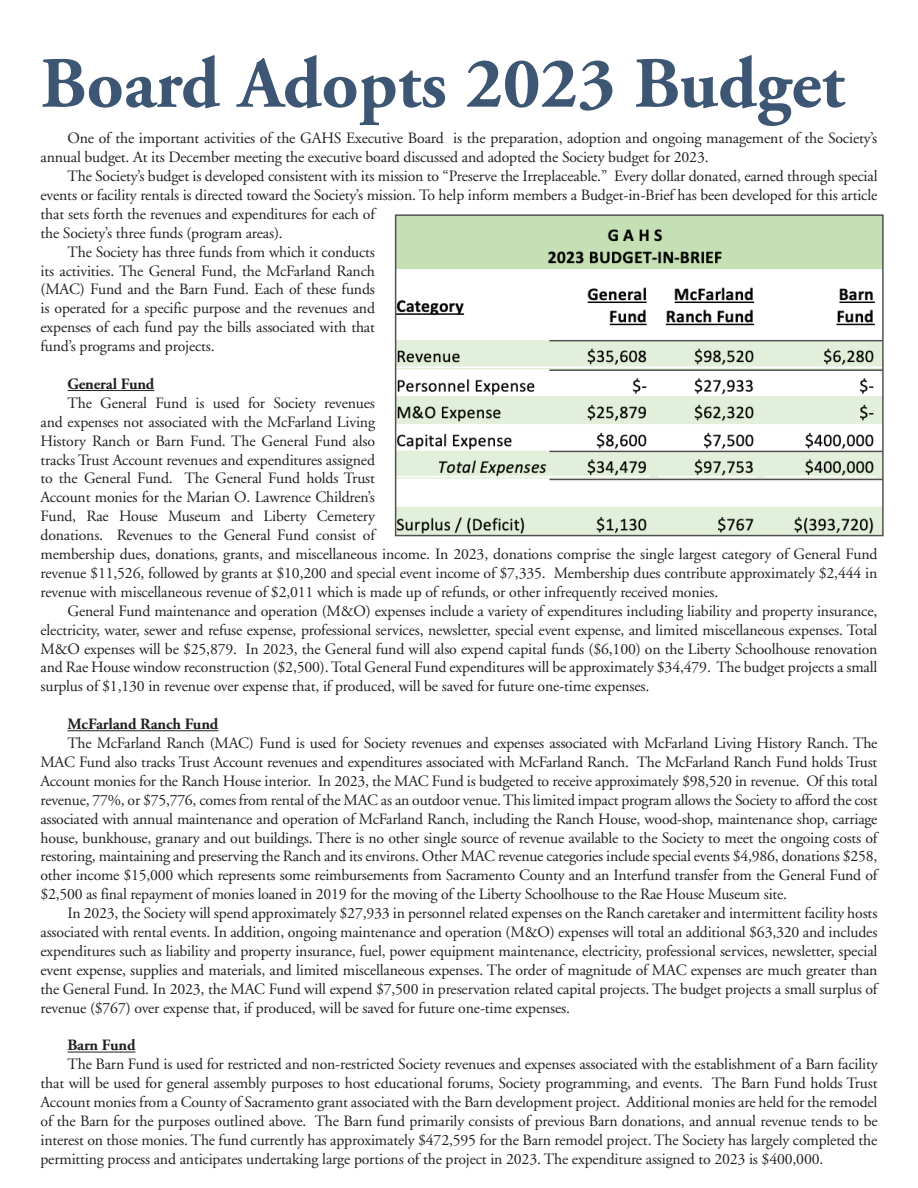
<style>
.page{position:relative;width:918px;height:1188px;background:#fff}
.page>*{position:absolute;margin:0;border:0;box-sizing:border-box;transform-origin:0 0}
.t1{font:700 72px "Adobe Garamond";color:#3c5673}
.t2{font:15.75px/18.9px "Adobe Garamond";letter-spacing:-.01em;color:#231f20;text-align:justify}
.t3{font:700 15.75px "Adobe Garamond";letter-spacing:-.01em;color:#231f20}
</style>
<div class="page">
<hr style="left:68px;top:390px;width:86px;height:1px;background:#231f20">
<hr style="left:68px;top:730px;width:150px;height:1px;background:#231f20">
<hr style="left:68px;top:1052px;width:68px;height:1px;background:#231f20">
<img style="left:394px;top:214px;width:490px;height:323px">
<h1 class="t1" style="left:40px;top:45px;width:806px">Board Adopts 2023 Budget</h1>
<p class="t2" style="left:41px;top:129px;width:838px;text-indent:27px">One of the important activities of the GAHS Executive Board is the preparation, adoption and ongoing management of the Society’s annual budget. At its December meeting the executive board discussed and adopted the Society budget for 2023.</p>
<p class="t2" style="left:68px;top:167px;width:812px">The Society’s budget is developed consistent with its mission to “Preserve the Irreplaceable.” Every dollar donated, earned through special</p>
<p class="t2" style="left:41px;top:186px;width:838px">events or facility rentals is directed toward the Society’s mission. To help inform members a Budget-in-Brief has been developed for this article</p>
<p class="t2" style="left:41px;top:205px;width:336px">that sets forth the revenues and expenditures for each of</p>
<p class="t2" style="left:41px;top:224px;width:244px">the Society’s three funds (program areas).</p>
<p class="t2" style="left:68px;top:243px;width:309px">The Society has three funds from which it conducts</p>
<p class="t2" style="left:41px;top:262px;width:336px">its activities. The General Fund, the McFarland Ranch</p>
<p class="t2" style="left:41px;top:280px;width:336px">(MAC) Fund and the Barn Fund. Each of these funds</p>
<p class="t2" style="left:41px;top:299px;width:336px">is operated for a specific purpose and the revenues and</p>
<p class="t2" style="left:41px;top:318px;width:336px">expenses of each fund pay the bills associated with that</p>
<p class="t2" style="left:41px;top:337px;width:176px">fund’s programs and projects.</p>
<p class="t3" style="left:68px;top:375px;width:88px">General Fund</p>
<p class="t2" style="left:41px;top:394px;width:839px;text-align:left;text-indent:27px">The General Fund is used for Society revenues<br>and expenses not associated with the McFarland Living<br>History Ranch or Barn Fund. The General Fund also<br>tracks Trust Account revenues and expenditures assigned<br>to the General Fund. The General Fund holds Trust<br>Account monies for the Marian O. Lawrence Children’s<br>Fund, Rae House Museum and Liberty Cemetery<br>donations. Revenues to the General Fund consist of<br>membership dues, donations, grants, and miscellaneous income. In 2023, donations comprise the single largest category of General Fund revenue $11,526, followed by grants at $10,200 and special event income of $7,335. Membership dues contribute approximately $2,444 in revenue with miscellaneous revenue of $2,011 which is made up of refunds, or other infrequently received monies.</p>
<p class="t2" style="left:41px;top:602px;width:839px;text-indent:27px">General Fund maintenance and operation (M&amp;O) expenses include a variety of expenditures including liability and property insurance, electricity, water, sewer and refuse expense, professional services, newsletter, special event expense, and limited miscellaneous expenses. Total M&amp;O expenses will be $25,879. In 2023, the General fund will also expend capital funds ($6,100) on the Liberty Schoolhouse renovation and Rae House window reconstruction ($2,500). Total General Fund expenditures will be approximately $34,479. The budget projects a small surplus of $1,130 in revenue over expense that, if produced, will be saved for future one-time expenses.</p>
<p class="t3" style="left:68px;top:716px;width:152px">McFarland Ranch Fund</p>
<p class="t2" style="left:41px;top:734px;width:839px;text-indent:27px">The McFarland Ranch (MAC) Fund is used for Society revenues and expenses associated with McFarland Living History Ranch. The MAC Fund also tracks Trust Account revenues and expenditures associated with McFarland Ranch. The McFarland Ranch Fund holds Trust Account monies for the Ranch House interior. In 2023, the MAC Fund is budgeted to receive approximately $98,520 in revenue. Of this total revenue, 77%, or $75,776, comes from rental of the MAC as an outdoor venue. This limited impact program allows the Society to afford the cost associated with annual maintenance and operation of McFarland Ranch, including the Ranch House, wood-shop, maintenance shop, carriage house, bunkhouse, granary and out buildings. There is no other single source of revenue available to the Society to meet the ongoing costs of restoring, maintaining and preserving the Ranch and its environs. Other MAC revenue categories include special events $4,986, donations $258, other income $15,000 which represents some reimbursements from Sacramento County and an Interfund transfer from the General Fund of $2,500 as final repayment of monies loaned in 2019 for the moving of the Liberty Schoolhouse to the Rae House Museum site.</p>
<p class="t2" style="left:41px;top:904px;width:839px;text-indent:27px">In 2023, the Society will spend approximately $27,933 in personnel related expenses on the Ranch caretaker and intermittent facility hosts associated with rental events. In addition, ongoing maintenance and operation (M&amp;O) expenses will total an additional $63,320 and includes expenditures such as liability and property insurance, fuel, power equipment maintenance, electricity, professional services, newsletter, special event expense, supplies and materials, and limited miscellaneous expenses. The order of magnitude of MAC expenses are much greater than the General Fund. In 2023, the MAC Fund will expend $7,500 in preservation related capital projects. The budget projects a small surplus of revenue ($767) over expense that, if produced, will be saved for future one-time expenses.</p>
<p class="t3" style="left:68px;top:1037px;width:70px">Barn Fund</p>
<p class="t2" style="left:41px;top:1055px;width:839px;text-indent:27px">The Barn Fund is used for restricted and non-restricted Society revenues and expenses associated with the establishment of a Barn facility that will be used for general assembly purposes to host educational forums, Society programming, and events. The Barn Fund holds Trust Account monies from a County of Sacramento grant associated with the Barn development project. Additional monies are held for the remodel of the Barn for the purposes outlined above. The Barn fund primarily consists of previous Barn donations, and annual revenue tends to be interest on those monies. The fund currently has approximately $472,595 for the Barn remodel project. The Society has largely completed the permitting process and anticipates undertaking large portions of the project in 2023. The expenditure assigned to 2023 is $400,000.</p>
</div>
